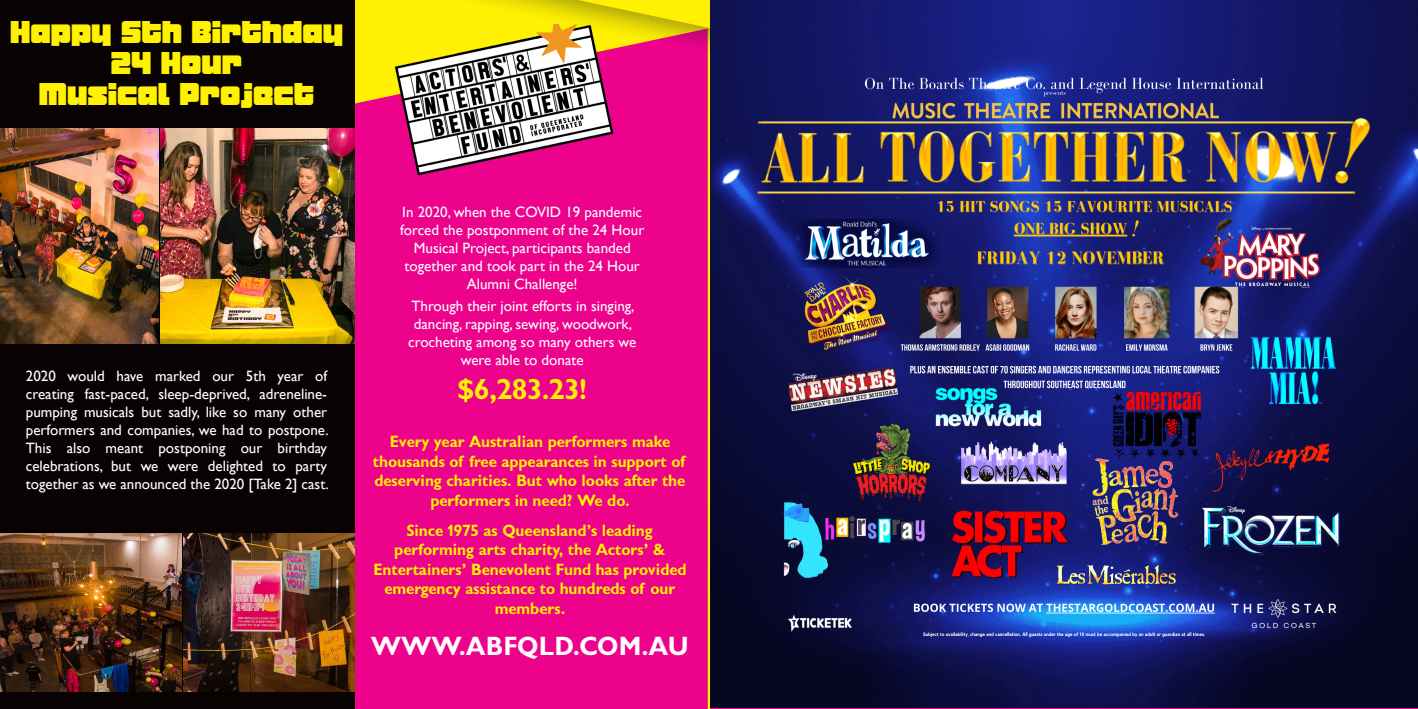
<style>
.page{position:relative;width:1418px;height:709px;background:#fff}
.page>*{position:absolute;margin:0;border:0;box-sizing:border-box;transform-origin:0 0}
.t1{font:31.25px "Metropolian Demo";color:#fff101}
.t2{font:700 28.75px "Gill Sans Display MT Pro";color:#fff101}
.t3{font:700 26.25px "Gill Sans Display MT Pro";color:#fff}
.t4{font:700 16.25px/19.5px "Gill Sans Display MT Pro";color:#fff101;text-align:center}
.t5{font:15px/18px "Gill Sans";color:#fff;text-align:center}
</style>
<div class="page">
<div style="left:354px;top:198px;width:356px;height:511px;background:#ed028c"></div>
<div style="left:323px;top:0;width:1094px;height:198px;background:#231f20;opacity:.24"></div>
<svg style="left:578px;top:0;width:132px;height:169px;background:#eb4164"></svg>
<div style="left:0;top:0;width:354px;height:709px;background:#080302"></div>
<img style="left:0;top:128px;width:159px;height:215px">
<img style="left:161px;top:128px;width:193px;height:215px">
<img style="left:0;top:533px;width:181px;height:158px">
<img style="left:183px;top:533px;width:171px;height:158px">
<img style="left:390px;top:25px;width:227px;height:151px">
<img style="left:710px;top:0;width:707px;height:707px">
<p class="t1" style="left:10px;top:21px;width:334px">Happy 5th Birthday</p>
<p class="t1" style="left:111px;top:52px;width:133px">24 Hour</p>
<p class="t1" style="left:39px;top:83px;width:276px">Musical Project</p>
<p class="t5" style="left:26px;top:367px;width:304px;text-align:justify">2020 would have marked our 5th year of creating fast-paced, sleep-deprived, adreneline&shy;pumping musicals but sadly, like so many other performers and companies, we had to postpone.<br>This also meant postponing our birthday celebrations, but we were delighted to party together as we announced the 2020 [Take 2] cast.</p>
<p class="t5" style="left:400px;top:203px;width:245px">In 2020, when the COVID 19 pandemic forced the postponment of the 24 Hour<br>Musical Project, participants banded together and took part in the 24 Hour<br>Alumni Challenge!</p>
<p class="t5" style="left:408px;top:296px;width:229px">Through their joint efforts in singing, dancing, rapping, sewing, woodwork, crocheting among so many others we were able to donate</p>
<p class="t2" style="left:458px;top:372px;width:130px">$6,283.23!</p>
<p class="t4" style="left:373px;top:432px;width:314px">Every year Australian performers make thousands of free appearances in support of deserving charities. But who looks after the performers in need? We do.</p>
<p class="t4" style="left:373px;top:520px;width:315px">Since 1975 as Queensland’s leading performing arts charity, the Actors’ &amp; Entertainers’ Benevolent Fund has provided emergency assistance to hundreds of our members.</p>
<p class="t3" style="left:371px;top:630px;width:320px">WWW.ABFQLD.COM.AU</p>
</div>
